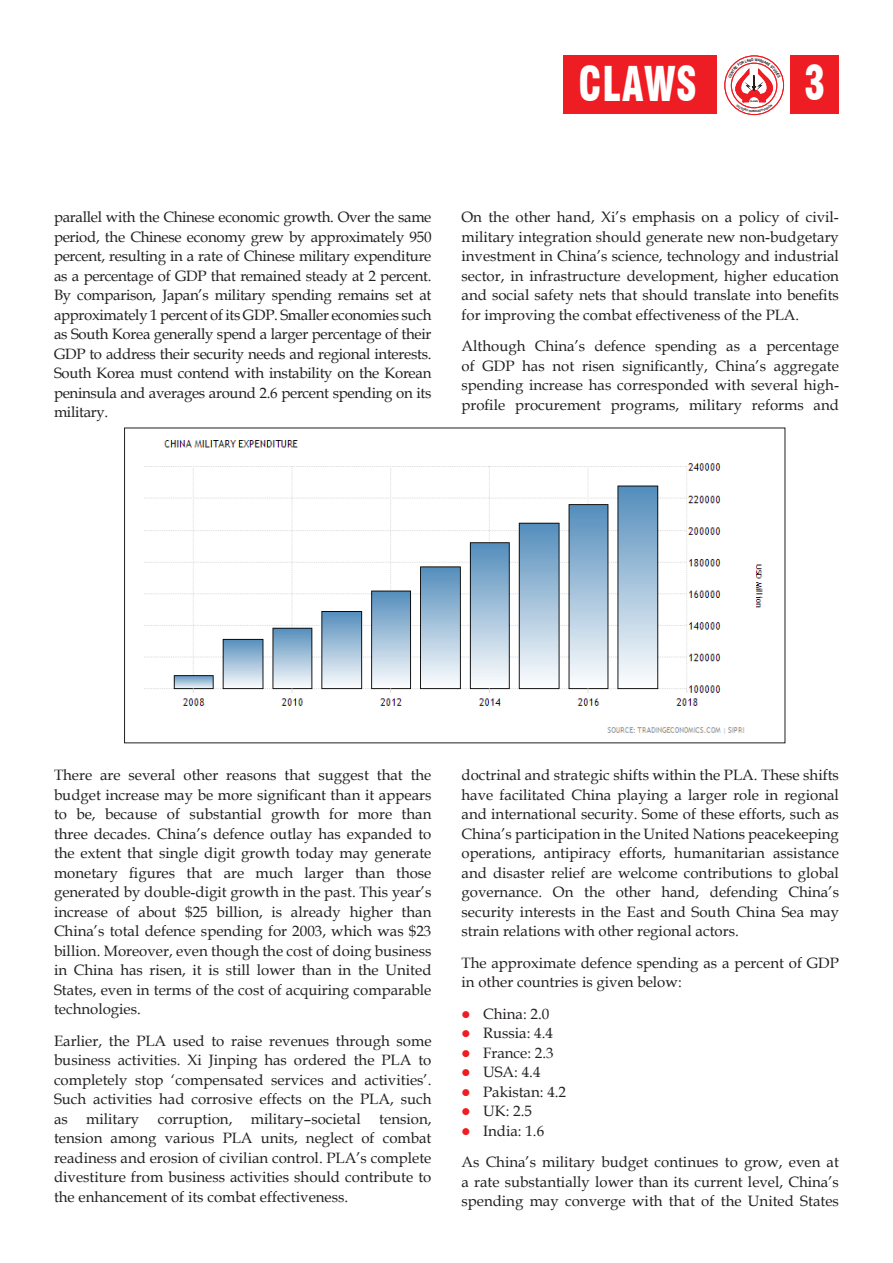
<style>
.page{position:relative;width:893px;height:1263px;background:#fff}
.page>*{position:absolute;margin:0;border:0;box-sizing:border-box;transform-origin:0 0}
.t1{font:900 condensed 46.8px "Swiss 721 BT";letter-spacing:.02em;color:#fff;scale:.83 1}
.Body_text{font:15px/19.5px "Book Antiqua";color:#231f20;text-align:justify}
.t2{font:2.7px "Arial";color:#231f20}
.t3{font:2.1px "Arial";color:#231f20;scale:1.1 1}
.s1{color:#ee1d23}
</style>
<div class="page">
<div style="left:791px;top:56px;width:48px;height:58px;background:#ee1d23"></div>
<div style="left:563px;top:56px;width:153px;height:58px;background:#ee1d23"></div>
<div style="left:724px;top:56px;width:60px;height:59px;border:1px solid #ee1d23;border-radius:50%"></div>
<img style="left:144px;top:440px;width:620px;height:294px">
<svg style="left:728px;top:59px;width:52px;height:53px"></svg>
<h1 class="t1" style="left:578px;top:56px;width:144px">CLAWS</h1>
<p class="t3" style="left:750px;top:100px;width:9px">CLAWS</p>
<p class="t2" style="left:752px;top:109px;width:4px">R</p>
<p class="t1" style="left:804px;top:55px;width:27px">3</p>
<p class="Body_text" style="left:54px;top:207px;width:379px">parallel with the Chinese economic growth. Over the same period, the Chinese economy grew by approximately 950 percent, resulting in a rate of Chinese military expenditure as a percentage of GDP that remained steady at 2 percent.<br>By comparison, Japan’s military spending remains set at approximately 1 percent of its GDP. Smaller economies such as South Korea generally spend a larger percentage of their GDP to address their security needs and regional interests.<br>South Korea must contend with instability on the Korean peninsula and averages around 2.6 percent spending on its military.</p>
<p class="Body_text" style="left:461px;top:207px;width:379px">On the other hand, Xi’s emphasis on a policy of civil&shy;military integration should generate new non-budgetary investment in China’s science, technology and industrial sector, in infrastructure development, higher education and social safety nets that should translate into benefits for improving the combat effectiveness of the PLA.</p>
<p class="Body_text" style="left:461px;top:336px;width:379px">Although China’s defence spending as a percentage of GDP has not risen significantly, China’s aggregate spending increase has corresponded with several high&shy;profile procurement programs, military reforms and</p>
<p class="Body_text" style="left:54px;top:765px;width:379px">There are several other reasons that suggest that the budget increase may be more significant than it appears to be, because of substantial growth for more than three decades. China’s defence outlay has expanded to the extent that single digit growth today may generate monetary figures that are much larger than those generated by double-digit growth in the past. This year’s increase of about $25 billion, is already higher than China’s total defence spending for 2003, which was $23 billion. Moreover, even though the cost of doing business in China has risen, it is still lower than in the United States, even in terms of the cost of acquiring comparable technologies.</p>
<p class="Body_text" style="left:54px;top:1031px;width:379px">Earlier, the PLA used to raise revenues through some business activities. Xi Jinping has ordered the PLA to completely stop ‘compensated services and activities’.<br>Such activities had corrosive effects on the PLA, such as military corruption, military–societal tension, tension among various PLA units, neglect of combat readiness and erosion of civilian control. PLA’s complete divestiture from business activities should contribute to the enhancement of its combat effectiveness.</p>
<p class="Body_text" style="left:461px;top:765px;width:379px">doctrinal and strategic shifts within the PLA. These shifts have facilitated China playing a larger role in regional and international security. Some of these efforts, such as China’s participation in the United Nations peacekeeping operations, antipiracy efforts, humanitarian assistance and disaster relief are welcome contributions to global governance. On the other hand, defending China’s security interests in the East and South China Sea may strain relations with other regional actors.</p>
<p class="Body_text" style="left:461px;top:953px;width:379px">The approximate defence spending as a percent of GDP in other countries is given below:</p>
<p class="Body_text" style="left:461px;top:1004px;width:89px"><span class="s1">●</span> China: 2.0</p>
<p class="Body_text" style="left:461px;top:1023px;width:93px"><span class="s1">●</span> Russia: 4.4</p>
<p class="Body_text" style="left:461px;top:1043px;width:94px"><span class="s1">●</span> France: 2.3</p>
<p class="Body_text" style="left:461px;top:1062px;width:81px"><span class="s1">●</span> USA: 4.4</p>
<p class="Body_text" style="left:461px;top:1082px;width:106px"><span class="s1">●</span> Pakistan: 4.2</p>
<p class="Body_text" style="left:461px;top:1101px;width:72px"><span class="s1">●</span> UK: 2.5</p>
<p class="Body_text" style="left:461px;top:1121px;width:84px"><span class="s1">●</span> India: 1.6</p>
<p class="Body_text" style="left:461px;top:1152px;width:379px">As China’s military budget continues to grow, even at a rate substantially lower than its current level, China’s spending may converge with that of the United States</p>
</div>
